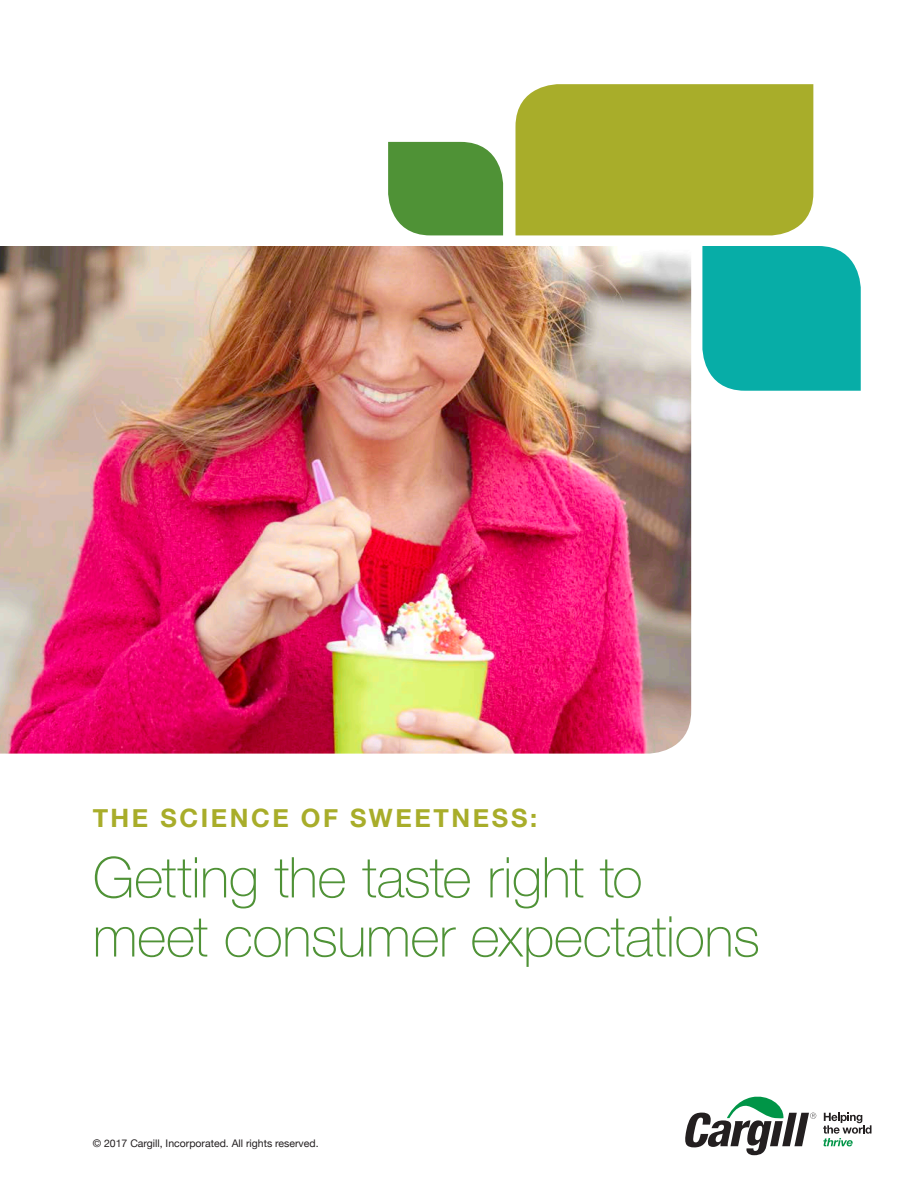
<style>
.page{position:relative;width:918px;height:1188px;background:#fff}
.page>*{position:absolute;margin:0;border:0;box-sizing:border-box;transform-origin:0 0}
.Headline_Level_4_21{font:100 56.25px/59.1px "Helvetica Neue";letter-spacing:-.01em;color:#4f9236}
.Headline_Level_4_21-2{font:700 25.35px "Helvetica Neue";letter-spacing:.1em;color:#a8ad2a}
.FOOTNOTES{font:10.5px "Helvetica Neue";color:#231f20}
</style>
<div class="page">
<svg style="left:685px;top:1096px;width:131px;height:59px"></svg>
<svg style="left:823px;top:1113px;width:49px;height:33px"></svg>
<div style="left:515px;top:84px;width:298px;height:151px;background:#a8ad2a"></div>
<img style="left:0;top:246px;width:691px;height:508px">
<svg style="left:388px;top:142px;width:115px;height:93px"></svg>
<div style="left:702px;top:246px;width:159px;height:145px;background:#07ada7"></div>
<p class="Headline_Level_4_21-2" style="left:93px;top:799px;width:446px">THE SCIENCE OF SWEETNESS:</p>
<p class="Headline_Level_4_21" style="left:93px;top:845px;width:669px">Getting the taste right to meet consumer expectations</p>
<p class="FOOTNOTES" style="left:93px;top:1136px;width:227px">© 2017 Cargill, Incorporated. All rights reserved.</p>
</div>
